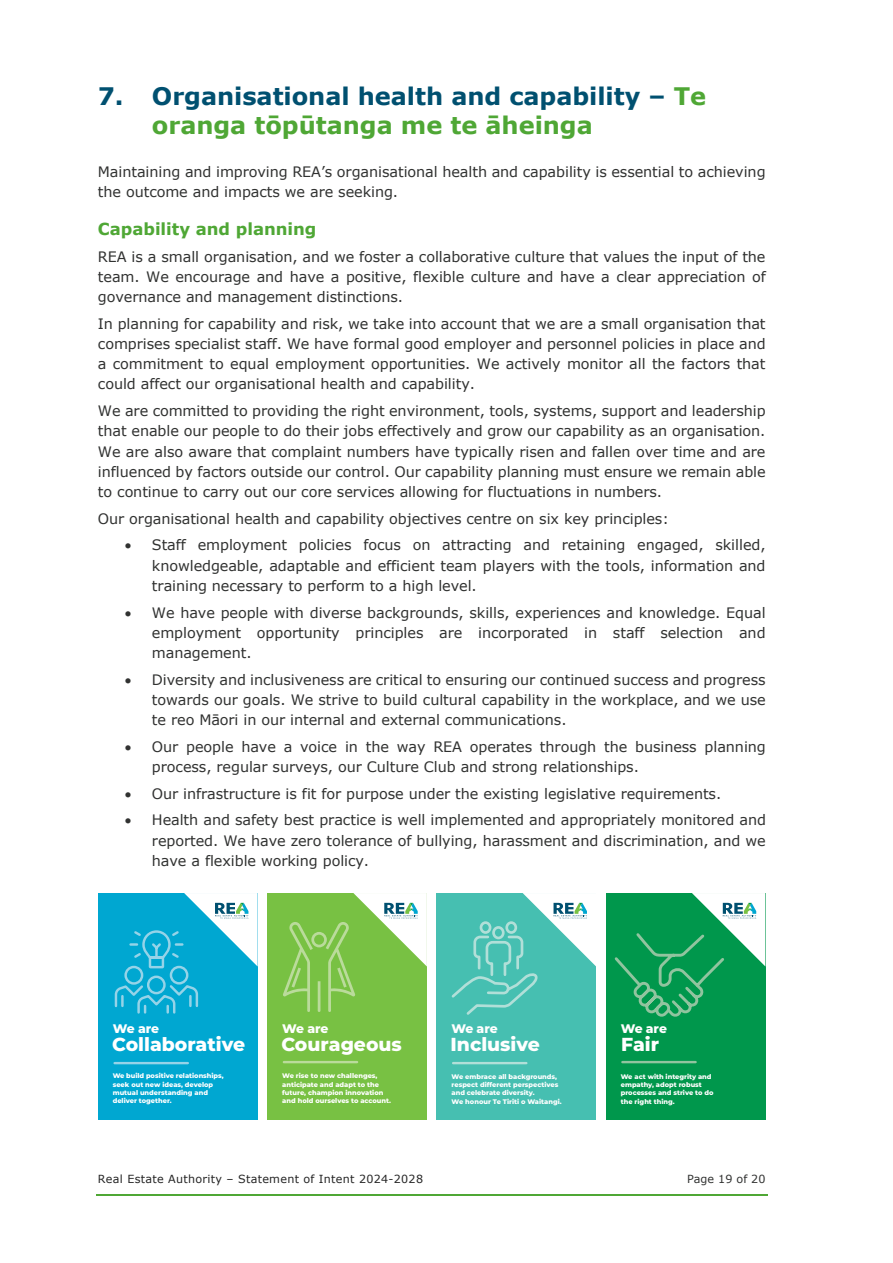
<style>
.page{position:relative;width:893px;height:1263px;background:#fff}
.page>*{position:absolute;margin:0;border:0;box-sizing:border-box;transform-origin:0 0}
.t1{font:700 24.15px/29.1px "Verdana";letter-spacing:-.005em;color:#005070}
.t2{font:700 24.15px "Verdana";color:#4fa735}
.t3{font:800 18.75px "Montserrat";color:#fff}
.t4{font:700 16.5px "Verdana";color:#4fa735}
.t5{font:14.4px/20.1px "Verdana";letter-spacing:-.005em;color:#313231;text-align:justify}
.t6{font:800 12.45px "Montserrat";letter-spacing:-.005em;color:#fff}
.t7{font:11.1px "Verdana";letter-spacing:.025em;color:#262626}
.t8{font:11.1px "Verdana";letter-spacing:.005em;color:#313231}
.t9{font:800 6.6px/8.4px "Montserrat";color:#fff}
.s1{color:#4fa735}
</style>
<div class="page">
<hr style="left:96px;top:1194px;width:672px;height:1px;background:#4fa735">
<div style="left:98px;top:893px;width:160px;height:226px;background:#00a7d1"></div>
<hr style="left:115px;top:1062px;width:73px;height:2px;background:#95d3e8">
<svg style="left:114px;top:893px;width:144px;height:121px"></svg>
<div style="left:267px;top:893px;width:160px;height:226px;background:#78c143"></div>
<hr style="left:284px;top:1061px;width:73px;height:2px;background:#badb9b">
<svg style="left:283px;top:893px;width:144px;height:119px"></svg>
<div style="left:606px;top:893px;width:159px;height:226px;background:#00974c"></div>
<svg style="left:614px;top:893px;width:151px;height:124px"></svg>
<hr style="left:622px;top:1061px;width:74px;height:2px;background:#91c49f">
<div style="left:436px;top:893px;width:160px;height:226px;background:#46bfb1"></div>
<hr style="left:453px;top:1062px;width:73px;height:2px;background:#b1dfd8">
<svg style="left:451px;top:893px;width:145px;height:122px"></svg>
<h1 class="t1" style="left:152px;top:81px;width:556px;text-indent:-54px">7. Organisational health and capability – <span class="s1">Te oranga tōpūtanga me te āheinga</span></h1>
<p class="t5" style="left:98px;top:161px;width:669px;line-height:20.5px">Maintaining and improving REA’s organisational health and capability is essential to achieving the outcome and impacts we are seeking.</p>
<p class="t4" style="left:98px;top:217px;width:220px">Capability and planning</p>
<p class="t5" style="left:98px;top:246px;width:669px">REA is a small organisation, and we foster a collaborative culture that values the input of the team. We encourage and have a positive, flexible culture and have a clear appreciation of governance and management distinctions.</p>
<p class="t5" style="left:98px;top:313px;width:669px">In planning for capability and risk, we take into account that we are a small organisation that comprises specialist staff. We have formal good employer and personnel policies in place and a commitment to equal employment opportunities. We actively monitor all the factors that could affect our organisational health and capability.</p>
<p class="t5" style="left:98px;top:400px;width:669px">We are committed to providing the right environment, tools, systems, support and leadership that enable our people to do their jobs effectively and grow our capability as an organisation.<br>We are also aware that complaint numbers have typically risen and fallen over time and are influenced by factors outside our control. Our capability planning must ensure we remain able to continue to carry out our core services allowing for fluctuations in numbers.</p>
<p class="t5" style="left:98px;top:508px;width:572px">Our organisational health and capability objectives centre on six key principles:</p>
<p class="t5" style="left:152px;top:535px;width:615px;text-indent:-27px">• Staff employment policies focus on attracting and retaining engaged, skilled, knowledgeable, adaptable and efficient team players with the tools, information and training necessary to perform to a high level.</p>
<p class="t5" style="left:152px;top:602px;width:615px;text-indent:-27px">• We have people with diverse backgrounds, skills, experiences and knowledge. Equal employment opportunity principles are incorporated in staff selection and management.</p>
<p class="t5" style="left:152px;top:669px;width:615px;text-indent:-27px">• Diversity and inclusiveness are critical to ensuring our continued success and progress towards our goals. We strive to build cultural capability in the workplace, and we use te reo Māori in our internal and external communications.</p>
<p class="t5" style="left:152px;top:736px;width:615px;text-indent:-27px">• Our people have a voice in the way REA operates through the business planning process, regular surveys, our Culture Club and strong relationships.</p>
<p class="t5" style="left:125px;top:783px;width:598px">• Our infrastructure is fit for purpose under the existing legislative requirements.</p>
<p class="t5" style="left:152px;top:810px;width:615px;text-indent:-27px">• Health and safety best practice is well implemented and appropriately monitored and reported. We have zero tolerance of bullying, harassment and discrimination, and we have a flexible working policy.</p>
<h1 class="t1" style="left:451px;top:81px;width:18px">a</h1>
<h1 class="t2" style="left:690px;top:79px;width:18px">e</h1>
<p class="t5" style="left:269px;top:555px;width:10px">a</p>
<p class="t5" style="left:412px;top:555px;width:10px">e</p>
<p class="t6" style="left:113px;top:1019px;width:48px">We are</p>
<h2 class="t3" style="left:112px;top:1031px;width:134px">Collaborative</h2>
<p class="t9" style="left:113px;top:1071px;width:112px">We build positive relationships, seek out new ideas, develop mutual understanding and deliver together.</p>
<p class="t6" style="left:282px;top:1019px;width:48px">We are</p>
<h2 class="t3" style="left:281px;top:1030px;width:122px">Courageous</h2>
<p class="t9" style="left:282px;top:1071px;width:110px">We rise to new challenges, anticipate and adapt to the future, champion innovation and hold ourselves to account.</p>
<p class="t6" style="left:451px;top:1019px;width:48px">We are</p>
<h2 class="t3" style="left:450px;top:1031px;width:91px">Inclusive</h2>
<p class="t9" style="left:452px;top:1072px;width:112px">We embrace all backgrounds, respect different perspectives and celebrate diversity.<br>We honour Te Tiriti o Waitangi.</p>
<p class="t6" style="left:621px;top:1019px;width:48px">We are</p>
<h2 class="t3" style="left:621px;top:1030px;width:39px">Fair</h2>
<p class="t9" style="left:621px;top:1072px;width:94px">We act with integrity and empathy, adopt robust processes and strive to do the right thing.</p>
<p class="t7" style="left:98px;top:1171px;width:327px">Real Estate Authority – Statement of Intent 2024-2028</p>
<p class="t8" style="left:687px;top:1171px;width:80px">Page 19 of 20</p>
</div>
